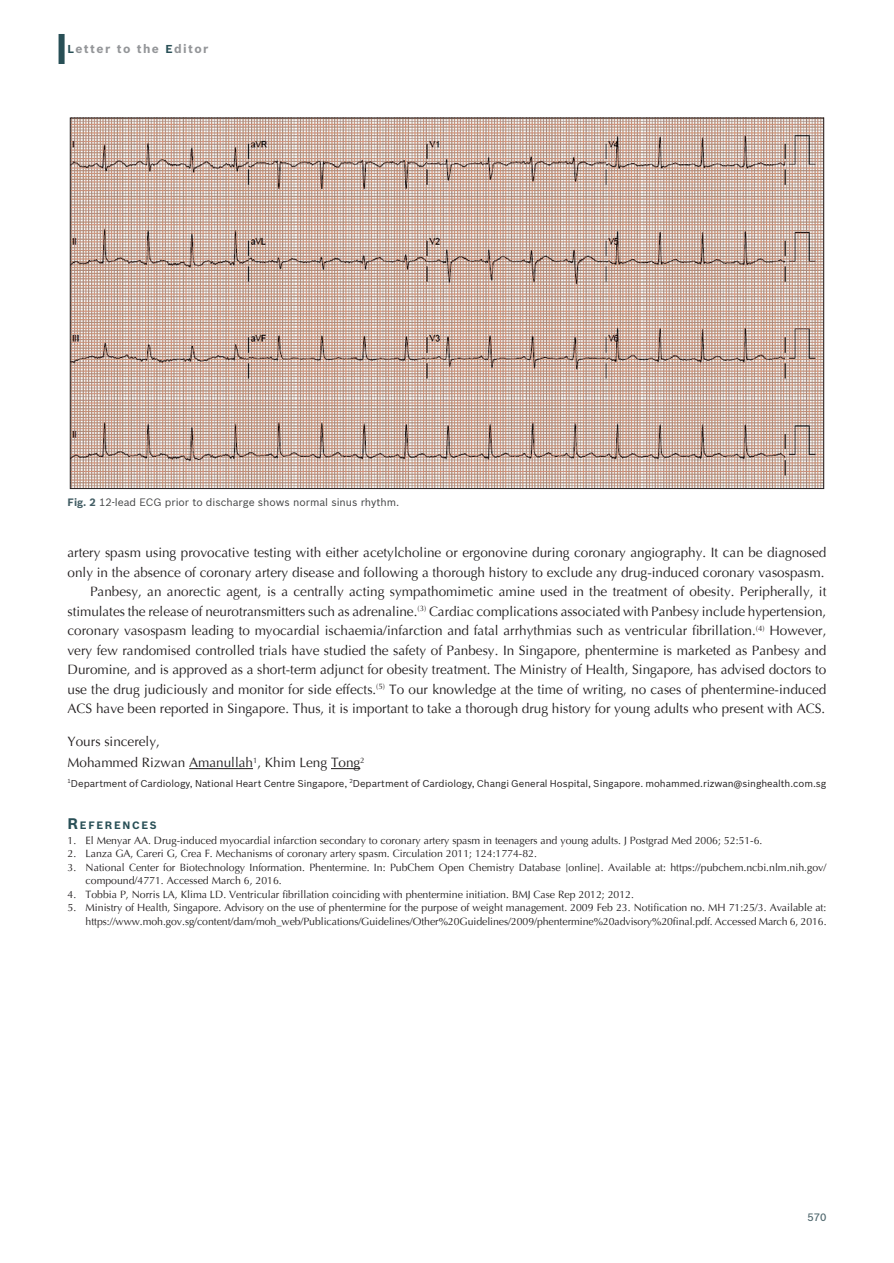
<style>
.page{position:relative;width:894px;height:1263px;background:#fff}
.page>*{position:absolute;margin:0;border:0;box-sizing:border-box;transform-origin:0 0}
.TX{font:13.5px/19.5px "Optima";color:#231f20}
.LTE_AU{font:13.5px "Optima";color:#231f20}
.LTE_YS{font:13.5px "Optima";color:#231f20}
.t1{font:700 12px "Bosch Sans";letter-spacing:.12em;color:#939598}
.REF{font:10.5px/13.5px "Optima";color:#231f20}
.FGC{font:10.5px "Bosch Sans";color:#414243}
.LTE_H1{font:700 10.5px "Bosch Sans";letter-spacing:.155em;color:#284f56}
.FOLIO{font:500 10.5px "Bosch Sans";color:#4f676d}
.LTE_AFF{font:9.75px "Bosch Sans";letter-spacing:-.005em;color:#231f20}
.s1{font-size:11.25px;color:#284f56}
.s2{font-weight:700;color:#425d64}
.s3{font-size:15px}
</style>
<div class="page">
<div style="left:58px;top:34px;width:7px;height:30px;background:#284f56"></div>
<hr style="left:189px;top:768px;width:64px;height:1px;background:#231f20">
<svg style="left:331px;top:768px;width:29px;height:1px"></svg>
<img style="left:72px;top:120px;width:749px;height:367px">
<p class="t1" style="left:68px;top:42px;width:142px"><span class="s1">L</span>etter to the <span class="s1">E</span>ditor</p>
<p class="FGC" style="left:68px;top:496px;width:333px"><span class="s2">Fig. 2</span> 12-lead ECG prior to discharge shows normal sinus rhythm.</p>
<p class="TX" style="left:68px;top:543px;width:760px">artery spasm using provocative testing with either acetylcholine or ergonovine during coronary angiography. It can be diagnosed only in the absence of coronary artery disease and following a thorough history to exclude any drug-induced coronary vasospasm.</p>
<p class="TX" style="left:68px;top:582px;width:760px;text-align:justify;text-indent:22px">Panbesy, an anorectic agent, is a centrally acting sympathomimetic amine used in the treatment of obesity. Peripherally, it stimulates the release of neurotransmitters such as adrenaline.<sup>(3)</sup> Cardiac complications associated with Panbesy include hypertension, coronary vasospasm leading to myocardial ischaemia/infarction and fatal arrhythmias such as ventricular fibrillation.<sup>(4)</sup> However, very few randomised controlled trials have studied the safety of Panbesy. In Singapore, phentermine is marketed as Panbesy and Duromine, and is approved as a short-term adjunct for obesity treatment. The Ministry of Health, Singapore, has advised doctors to use the drug judiciously and monitor for side effects.<sup>(5)</sup> To our knowledge at the time of writing, no cases of phentermine-induced ACS have been reported in Singapore. Thus, it is important to take a thorough drug history for young adults who present with ACS.</p>
<p class="LTE_YS" style="left:68px;top:733px;width:94px">Yours sincerely,</p>
<p class="LTE_AU" style="left:68px;top:754px;width:298px">Mohammed Rizwan Amanullah<sup>1</sup>, Khim Leng Tong<sup>2</sup></p>
<p class="LTE_AFF" style="left:68px;top:777px;width:760px"><sup>1</sup>Department of Cardiology, National Heart Centre Singapore, <sup>2</sup>Department of Cardiology, Changi General Hospital, Singapore. mohammed.rizwan@singhealth.com.sg</p>
<p class="LTE_H1" style="left:68px;top:819px;width:91px"><span class="s3">R</span>EFER ENCES</p>
<p class="REF" style="left:68px;top:833px;width:696px">1. El Menyar AA. Drug-induced myocardial infarction secondary to coronary artery spasm in teenagers and young adults. J Postgrad Med 2006; 52:51-6.</p>
<p class="REF" style="left:68px;top:847px;width:471px">2. Lanza GA, Careri G, Crea F. Mechanisms of coronary artery spasm. Circulation 2011; 124:1774-82.</p>
<p class="REF" style="left:86px;top:860px;width:742px;text-indent:-18px">3. National Center for Biotechnology Information. Phentermine. In: PubChem Open Chemistry Database [online]. Available at: https://pubchem.ncbi.nlm.nih.gov/ compound/4771. Accessed March 6, 2016.</p>
<p class="REF" style="left:68px;top:887px;width:568px">4. Tobbia P, Norris LA, Klima LD. Ventricular fibrillation coinciding with phentermine initiation. BMJ Case Rep 2012; 2012.</p>
<p class="REF" style="left:68px;top:901px;width:760px;text-align:right">5. Ministry of Health, Singapore. Advisory on the use of phentermine for the purpose of weight management. 2009 Feb 23. Notification no. MH 71:25/3. Available at: https://www.moh.gov.sg/content/dam/moh_web/Publications/Guidelines/Other%20Guidelines/2009/phentermine%20advisory%20final.pdf. Accessed March 6, 2016.</p>
<p class="FOLIO" style="left:807px;top:1211px;width:20px">570</p>
</div>
